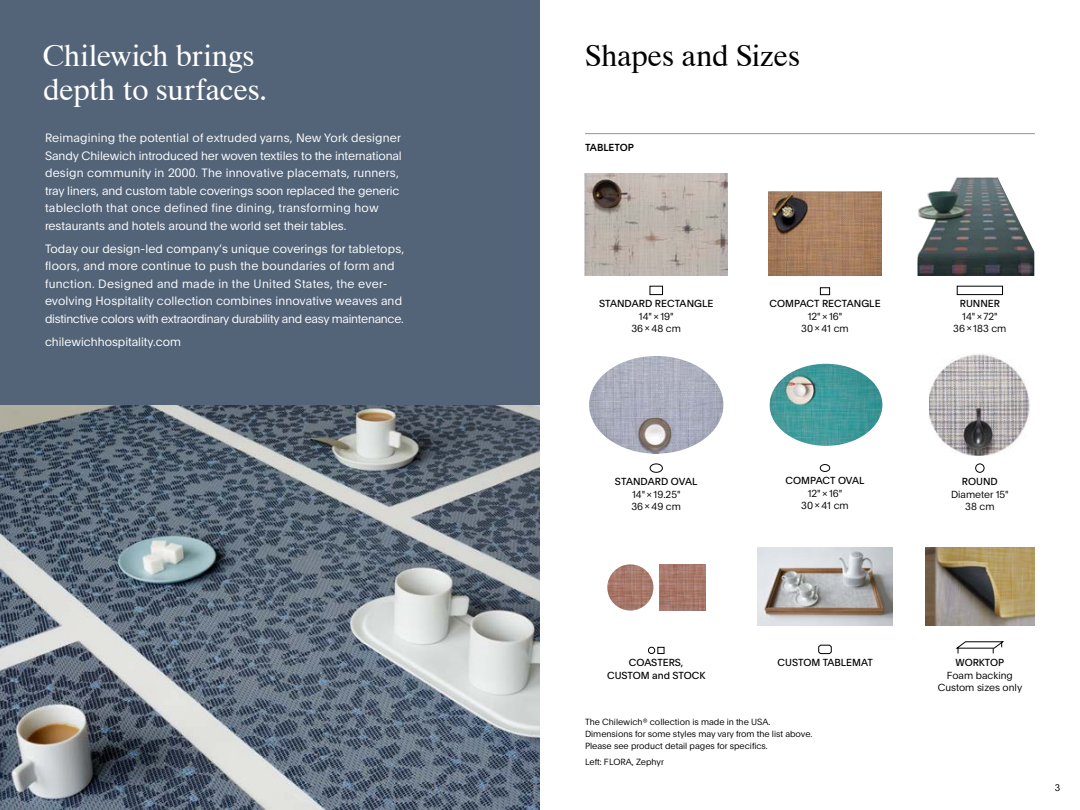
<style>
.page{position:relative;width:1080px;height:810px;background:#fff}
.page>*{position:absolute;margin:0;border:0;box-sizing:border-box;transform-origin:0 0}
.t1{font:30px/33.8px "Dutch 801 BT";letter-spacing:-.01em;color:#fff}
.t2{font:30px "Dutch 801 BT";letter-spacing:-.005em;color:#000}
.t3{font:300 11.88px/17.5px "Plain";letter-spacing:.01em;color:#fff}
.t4{font:300 10px/12.5px "Plain";color:#000;text-align:center}
.t5{font:10px/12.5px "Plain";color:#000;text-align:center}
.t6{font:500 10px "Plain";color:#000}
.t7{font:300 9.38px "Plain";color:#000}
.t8{font:300 8.75px/11.9px "Plain";color:#000}
</style>
<div class="page">
<img style="left:0;top:405px;width:540px;height:405px">
<div style="left:0;top:0;width:540px;height:405px;background:#536478"></div>
<hr style="left:585px;top:133px;width:450px;height:1px;background:#939598">
<img style="left:585px;top:174px;width:143px;height:102px">
<div style="left:650px;top:286px;width:13px;height:9px;border:1px solid #000"></div>
<div style="left:975px;top:464px;width:9px;height:9px;border:1px solid #000;border-radius:50%"></div>
<svg style="left:818px;top:645px;width:14px;height:9px"></svg>
<div style="left:820px;top:464px;width:10px;height:8px;border:1px solid #000;border-radius:50%"></div>
<div style="left:650px;top:464px;width:13px;height:9px;border:1px solid #000;border-radius:50%"></div>
<div style="left:820px;top:287px;width:10px;height:8px;border:1px solid #000"></div>
<div style="left:957px;top:286px;width:46px;height:9px;border:1px solid #000"></div>
<svg style="left:956px;top:641px;width:47px;height:12px"></svg>
<div style="left:648px;top:647px;width:7px;height:7px;border:1px solid #000;border-radius:50%"></div>
<div style="left:658px;top:647px;width:6px;height:7px;border:1px solid #000"></div>
<img style="left:659px;top:564px;width:46px;height:47px">
<img style="left:607px;top:564px;width:46px;height:47px;border-radius:23px">
<img style="left:769px;top:192px;width:112px;height:84px">
<img style="left:757px;top:548px;width:136px;height:77px">
<img style="left:925px;top:548px;width:109px;height:77px">
<img style="left:929px;top:354px;width:101px;height:102px">
<img style="left:770px;top:364px;width:112px;height:82px">
<img style="left:589px;top:356px;width:134px;height:98px">
<img style="left:918px;top:178px;width:116px;height:98px">
<h1 class="t1" style="left:42px;top:38px;width:226px">Chilewich brings depth to surfaces.</h1>
<p class="t3" style="left:45px;top:129px;width:358px">Reimagining the potential of extruded yarns, New York designer Sandy Chilewich introduced her woven textiles to the international design community in 2000. The innovative placemats, runners, tray liners, and custom table coverings soon replaced the generic tablecloth that once defined fine dining, transforming how restaurants and hotels around the world set their tables.</p>
<p class="t3" style="left:45px;top:239px;width:361px">Today our design-led company’s unique coverings for tabletops, floors, and more continue to push the boundaries of form and function. Designed and made in the United States, the ever&shy;evolving Hospitality collection combines innovative weaves and distinctive colors with extraordinary durability and easy maintenance.</p>
<p class="t3" style="left:45px;top:333px;width:138px">chilewichhospitality.com</p>
<h1 class="t2" style="left:585px;top:37px;width:216px">Shapes and Sizes</h1>
<p class="t6" style="left:585px;top:140px;width:50px">TABLETOP</p>
<p class="t5" style="left:599px;top:297px;width:116px">STANDARD RECTANGLE</p>
<p class="t4" style="left:632px;top:310px;width:51px">14" × 19"<br>36 x 48 cm</p>
<p class="t5" style="left:769px;top:297px;width:113px">COMPACT RECTANGLE</p>
<p class="t4" style="left:801px;top:310px;width:49px">12" × 16"<br>30 x 41 cm</p>
<p class="t5" style="left:615px;top:475px;width:84px">STANDARD OVAL</p>
<p class="t4" style="left:631px;top:487px;width:51px;text-align:left">14" × 19.25"<br>36 x 49 cm</p>
<p class="t5" style="left:785px;top:474px;width:81px">COMPACT OVAL</p>
<p class="t4" style="left:801px;top:486px;width:49px">12" × 16"<br>30 x 41 cm</p>
<p class="t5" style="left:960px;top:297px;width:42px">RUNNER</p>
<p class="t4" style="left:953px;top:310px;width:55px">14" × 72"<br>36 x 183 cm</p>
<p class="t5" style="left:962px;top:475px;width:37px">ROUND</p>
<p class="t4" style="left:951px;top:487px;width:59px">Diameter 15"<br>38 cm</p>
<p class="t5" style="left:607px;top:656px;width:100px">COASTERS,<br>CUSTOM and STOCK</p>
<p class="t5" style="left:777px;top:656px;width:97px">CUSTOM TABLEMAT</p>
<p class="t8" style="left:585px;top:715px;width:229px">The Chilewich® collection is made in the USA.<br>Dimensions for some styles may vary from the list above.<br>Please see product detail pages for specifics.</p>
<p class="t8" style="left:585px;top:755px;width:80px">Left: FLORA, Zephyr</p>
<p class="t5" style="left:955px;top:656px;width:50px">WORKTOP</p>
<p class="t4" style="left:938px;top:669px;width:86px">Foam backing<br>Custom sizes only</p>
<p class="t7" style="left:1055px;top:781px;width:7px">3</p>
</div>
